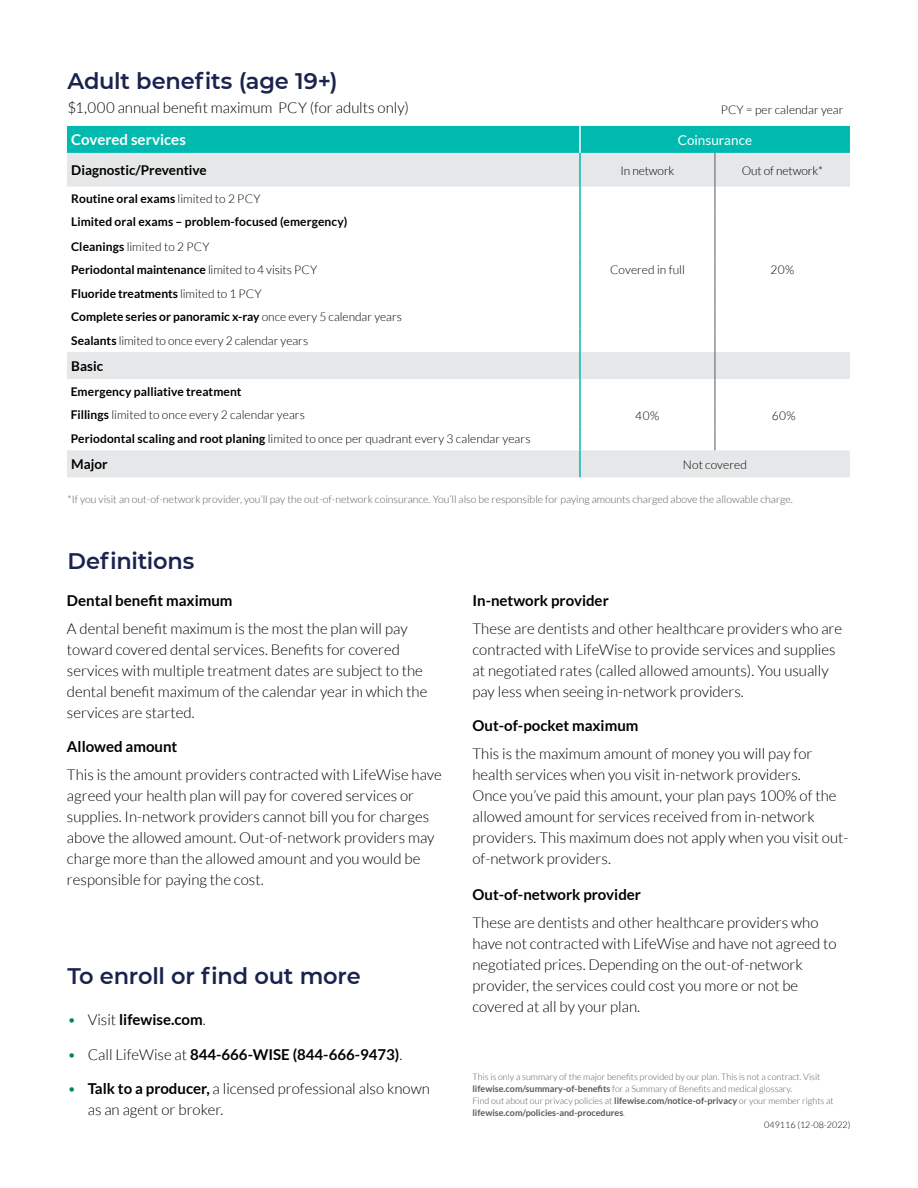
<style>
.page{position:relative;width:918px;height:1188px;background:#fff}
.page>*{position:absolute;margin:0;border:0;box-sizing:border-box;transform-origin:0 0}
.t1{font:600 22.5px "Montserrat";letter-spacing:-.01em;color:#1a234e}
.t2{font:300 15px/21px "Lato";color:#000}
.t3{font:700 15px "Lato";color:#000}
.t4{font:700 15px "Lato";color:#fff}
.t5{font:700 13.5px "Lato";color:#000}
.t6{font:13.5px "Lato";color:#fff}
.t7{font:700 12px/23.7px "Lato";color:#000}
.t8{font:300 12px "Lato";color:#000}
.t9{font:300 10.5px "Lato";color:#58595b}
.t10{font:300 9px/12px "Lato";color:#58595b}
.t11{font:300 9px "Lato";color:#000}
.s1{font-weight:300}
.s2{font-weight:700}
.s3{font-weight:300;color:#008651}
.s4{color:#008651}
</style>
<div class="page">
<div style="left:67px;top:126px;width:783px;height:27px;background:#00bab0"></div>
<svg style="left:67px;top:153px;width:783px;height:324px"></svg>
<hr style="left:579px;top:126px;width:2px;height:27px;background:#fff">
<hr style="left:715px;top:153px;width:1px;height:34px;background:#58595b">
<svg style="left:715px;top:187px;width:1px;height:263px"></svg>
<hr style="left:579px;top:153px;width:2px;height:34px;background:#00bab0">
<hr style="left:579px;top:187px;width:2px;height:23px;background:#00bab0">
<hr style="left:579px;top:210px;width:2px;height:24px;background:#00bab0">
<hr style="left:579px;top:234px;width:2px;height:24px;background:#00bab0">
<hr style="left:579px;top:258px;width:2px;height:23px;background:#00bab0">
<hr style="left:579px;top:281px;width:2px;height:24px;background:#00bab0">
<hr style="left:579px;top:305px;width:2px;height:23px;background:#00bab0">
<hr style="left:579px;top:328px;width:2px;height:24px;background:#00bab0">
<hr style="left:579px;top:352px;width:2px;height:27px;background:#00bab0">
<hr style="left:579px;top:379px;width:2px;height:24px;background:#00bab0">
<hr style="left:579px;top:403px;width:2px;height:23px;background:#00bab0">
<hr style="left:579px;top:426px;width:2px;height:24px;background:#00bab0">
<hr style="left:579px;top:450px;width:2px;height:27px;background:#00bab0">
<h1 class="t1" style="left:68px;top:65px;width:272px">Adult benefits (age 19+)</h1>
<p class="t2" style="left:68px;top:98px;width:343px">$1,000 annual benefit maximum PCY (for adults only)</p>
<p class="t8" style="left:721px;top:103px;width:124px">PCY = per calendar year</p>
<p class="t4" style="left:71px;top:131px;width:116px">Covered services</p>
<p class="t6" style="left:678px;top:132px;width:76px">Coinsurance</p>
<p class="t5" style="left:71px;top:163px;width:137px">Diagnostic/Preventive</p>
<p class="t8" style="left:620px;top:164px;width:56px">In network</p>
<p class="t8" style="left:742px;top:164px;width:83px">Out of network*</p>
<p class="t7" style="left:71px;top:187px;width:191px">Routine oral exams <span class="s1">limited to 2 PCY</span></p>
<p class="t7" style="left:71px;top:210px;width:332px">Limited oral exams – problem-focused (emergency)<br>Cleanings <span class="s1">limited to 2 PCY<br></span>Periodontal maintenance <span class="s1">limited to 4 visits PCY<br></span>Fluoride treatments <span class="s1">limited to 1 PCY<br></span>Complete series or panoramic x-ray <span class="s1">once every 5 calendar years </span>Sealants <span class="s1">limited to once every 2 calendar years</span></p>
<p class="t5" style="left:71px;top:358px;width:33px">Basic</p>
<p class="t7" style="left:71px;top:379px;width:236px">Emergency palliative treatment<br>Fillings <span class="s1">limited to once every 2 calendar years</span></p>
<p class="t8" style="left:610px;top:263px;width:76px">Covered in full</p>
<p class="t8" style="left:771px;top:263px;width:25px">20%</p>
<p class="t8" style="left:635px;top:409px;width:26px">40%</p>
<p class="t8" style="left:772px;top:409px;width:25px">60%</p>
<p class="t8" style="left:71px;top:432px;width:461px"><span class="s2">Periodontal scaling and root planing</span> limited to once per quadrant every 3 calendar years</p>
<p class="t5" style="left:71px;top:457px;width:38px">Major</p>
<p class="t8" style="left:683px;top:458px;width:66px">Not covered</p>
<p class="t9" style="left:68px;top:493px;width:727px">*If you visit an out-of-network provider, you’ll pay the out-of-network coinsurance. You’ll also be responsible for paying amounts charged above the allowable charge.</p>
<h1 class="t1" style="left:68px;top:545px;width:129px">Definitions</h1>
<p class="t3" style="left:67px;top:592px;width:167px">Dental benefit maximum</p>
<p class="t2" style="left:67px;top:618px;width:362px">A dental benefit maximum is the most the plan will pay toward covered dental services. Benefits for covered services with multiple treatment dates are subject to the dental benefit maximum of the calendar year in which the services are started.</p>
<p class="t3" style="left:67px;top:738px;width:112px">Allowed amount</p>
<p class="t2" style="left:67px;top:764px;width:376px">This is the amount providers contracted with LifeWise have agreed your health plan will pay for covered services or supplies. In-network providers cannot bill you for charges above the allowed amount. Out-of-network providers may charge more than the allowed amount and you would be responsible for paying the cost.</p>
<h1 class="t1" style="left:68px;top:960px;width:295px">To enroll or find out more</h1>
<p class="t3" style="left:68px;top:1011px;width:140px"><span class="s3">•</span> <span class="s1">Visit</span> lifewise.com<span class="s1">.</span></p>
<p class="t3" style="left:67px;top:1046px;width:336px"><span class="s3">•</span> <span class="s1">Call LifeWise at</span> 844-666-WISE (844-666-9473)<span class="s1">.</span></p>
<p class="t2" style="left:88px;top:1078px;width:344px;text-indent:-20px"><span class="s4">•</span> <span class="s2">Talk to a producer,</span> a licensed professional also known as an agent or broker.</p>
<p class="t3" style="left:472px;top:592px;width:138px">In-network provider</p>
<p class="t2" style="left:472px;top:618px;width:371px">These are dentists and other healthcare providers who are contracted with LifeWise to provide services and supplies at negotiated rates (called allowed amounts). You usually pay less when seeing in-network providers.</p>
<p class="t3" style="left:472px;top:717px;width:167px">Out-of-pocket maximum</p>
<p class="t2" style="left:472px;top:743px;width:377px">This is the maximum amount of money you will pay for health services when you visit in-network providers.<br>Once you’ve paid this amount, your plan pays 100% of the allowed amount for services received from in-network providers. This maximum does not apply when you visit out&shy;of-network providers.</p>
<p class="t3" style="left:472px;top:886px;width:170px">Out-of-network provider</p>
<p class="t2" style="left:472px;top:912px;width:366px">These are dentists and other healthcare providers who have not contracted with LifeWise and have not agreed to negotiated prices. Depending on the out-of-network provider, the services could cost you more or not be covered at all by your plan.</p>
<p class="t10" style="left:472px;top:1071px;width:363px">This is only a summary of the major benefits provided by our plan. This is not a contract. Visit <span class="s2">lifewise.com/summary-of-benefits</span> for a Summary of Benefits and medical glossary.<br>Find out about our privacy policies at <span class="s2">lifewise.com/notice-of-privacy</span> or your member rights at <span class="s2">lifewise.com/policies-and-procedures</span>.</p>
<p class="t11" style="left:764px;top:1120px;width:88px">049116 (12-08-2022)</p>
</div>
